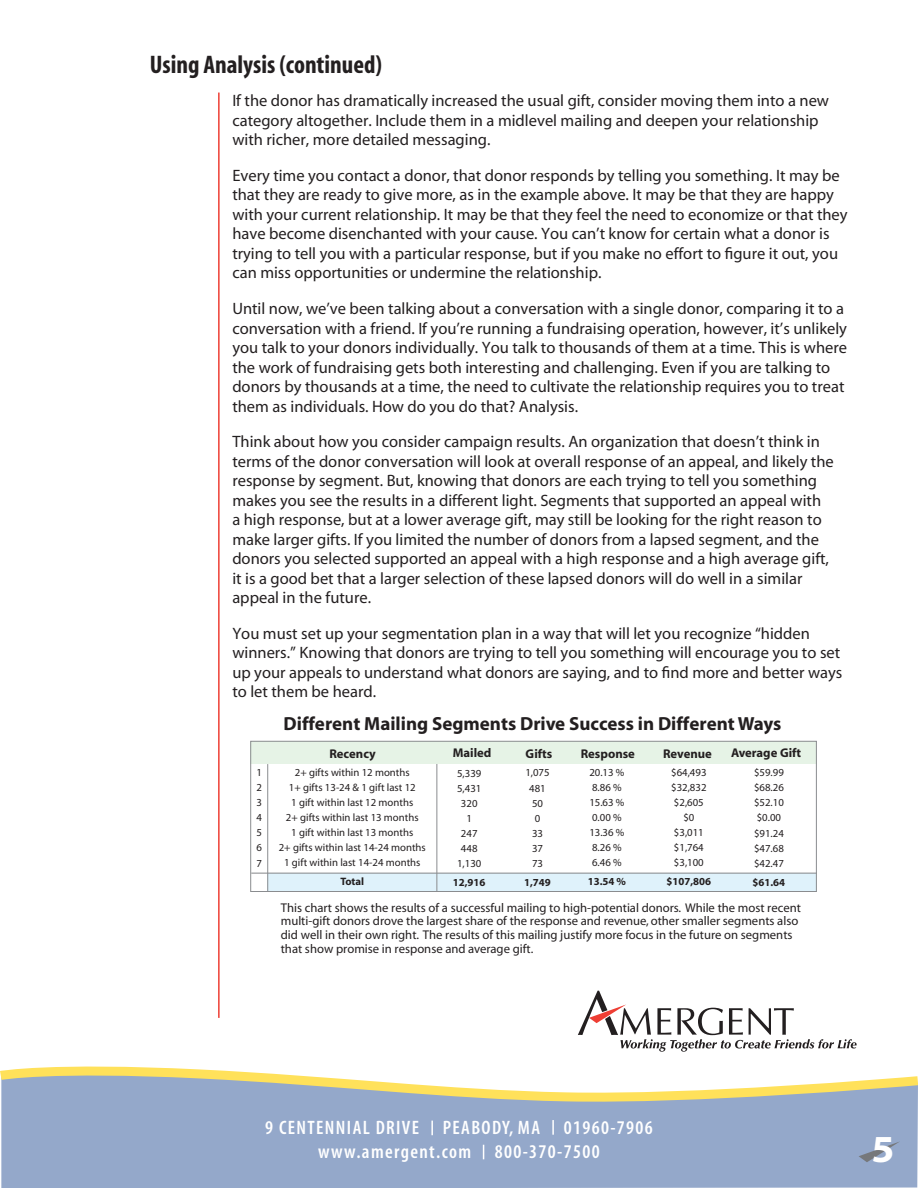
<style>
.page{position:relative;width:918px;height:1188px;background:#fff}
.page>*{position:absolute;margin:0;border:0;box-sizing:border-box;transform-origin:0 0}
.t1{font:38.4px "Myriad MM 700 700";color:#fff}
.t2{font:25.5px "Myriad MM 700 300";color:#231f20}
.t3{font:19.5px/23.4px "Myriad MM 565 300";letter-spacing:.07em;color:#fff;text-align:center}
.t4{font:700 19.05px "Myriad";color:#231f20}
.Paragraph_Style_1{font:16.5px/19.5px "Myriad MM 400 600";color:#231f20}
.t5{font:12.75px/13.8px "Myriad";color:#231f20}
.t6{font:700 12.75px "Myriad";color:#231f20}
.t7{font:10.8px/15px "Myriad";color:#231f20;text-align:center}
.t8{font:700 10.8px "Myriad";color:#231f20}
</style>
<div class="page">
<div style="left:1px;top:1109px;width:917px;height:79px;background:#94a8ca"></div>
<svg style="left:0;top:1066px;width:918px;height:43px"></svg>
<svg style="left:578px;top:991px;width:279px;height:61px"></svg>
<svg style="left:431px;top:1121px;width:2px;height:14px"></svg>
<svg style="left:552px;top:1120px;width:2px;height:15px"></svg>
<hr style="left:218px;top:93px;width:2px;height:925px;background:#ee3e34">
<svg style="left:483px;top:1145px;width:1px;height:14px"></svg>
<svg style="left:859px;top:1141px;width:41px;height:21px"></svg>
<div style="left:268px;top:873px;width:549px;height:19px;background:#dff2fb"></div>
<div style="left:250px;top:741px;width:567px;height:23px;background:#e6f3e6"></div>
<div style="left:250px;top:741px;width:567px;height:151px;border:1px solid #8a8c8f"></div>
<hr style="left:436px;top:764px;width:1px;height:128px;background:#8a8c8f">
<hr style="left:267px;top:764px;width:1px;height:128px;background:#8a8c8f">
<hr style="left:251px;top:873px;width:566px;height:1px;background:#8a8c8f">
<p class="t2" style="left:150px;top:52px;width:234px">Using Analysis (continued)</p>
<p class="Paragraph_Style_1" style="left:232px;top:92px;width:598px">If the donor has dramatically increased the usual gift, consider moving them into a new category altogether. Include them in a midlevel mailing and deepen your relationship with richer, more detailed messaging.</p>
<p class="Paragraph_Style_1" style="left:232px;top:166px;width:617px">Every time you contact a donor, that donor responds by telling you something. It may be that they are ready to give more, as in the example above. It may be that they are happy with your current relationship. It may be that they feel the need to economize or that they have become disenchanted with your cause. You can’t know for certain what a donor is trying to tell you with a particular response, but if you make no effort to figure it out, you can miss opportunities or undermine the relationship.</p>
<p class="Paragraph_Style_1" style="left:232px;top:300px;width:616px">Until now, we’ve been talking about a conversation with a single donor, comparing it to a conversation with a friend. If you’re running a fundraising operation, however, it’s unlikely you talk to your donors individually. You talk to thousands of them at a time. This is where the work of fundraising gets both interesting and challenging. Even if you are talking to donors by thousands at a time, the need to cultivate the relationship requires you to treat them as individuals. How do you do that? Analysis.</p>
<p class="Paragraph_Style_1" style="left:232px;top:433px;width:603px">Think about how you consider campaign results. An organization that doesn’t think in terms of the donor conversation will look at overall response of an appeal, and likely the response by segment. But, knowing that donors are each trying to tell you something makes you see the results in a different light. Segments that supported an appeal with<br>a high response, but at a lower average gift, may still be looking for the right reason to make larger gifts. If you limited the number of donors from a lapsed segment, and the donors you selected supported an appeal with a high response and a high average gift, it is a good bet that a larger selection of these lapsed donors will do well in a similar appeal in the future.</p>
<p class="Paragraph_Style_1" style="left:232px;top:624px;width:612px">You must set up your segmentation plan in a way that will let you recognize “hidden winners.” Knowing that donors are trying to tell you something will encourage you to set up your appeals to understand what donors are saying, and to find more and better ways to let them be heard.</p>
<p class="t4" style="left:284px;top:714px;width:499px">Different Mailing Segments Drive Success in Different Ways</p>
<p class="t6" style="left:329px;top:747px;width:48px">Recency</p>
<p class="t6" style="left:453px;top:747px;width:40px">Mailed</p>
<p class="t6" style="left:526px;top:747px;width:28px">Gifts</p>
<p class="t6" style="left:581px;top:747px;width:56px">Response</p>
<p class="t6" style="left:663px;top:747px;width:50px">Revenue</p>
<p class="t6" style="left:731px;top:747px;width:72px">Average Gift</p>
<p class="t7" style="left:671px;top:765px;width:37px">$64,493 $32,832 $2,605 $0 $3,011 $1,764 $3,100</p>
<p class="t8" style="left:667px;top:876px;width:46px">$107,806</p>
<p class="t7" style="left:279px;top:765px;width:149px">2+ gifts within 12 months<br>1+ gifts 13-24 &amp; 1 gift last 12<br>1 gift within last 12 months<br>2+ gifts within last 13 months<br>1 gift within last 13 months<br>2+ gifts within last 14-24 months<br>1 gift within last 14-24 months</p>
<p class="t8" style="left:340px;top:876px;width:25px">Total</p>
<p class="t7" style="left:256px;top:765px;width:7px;text-align:justify">1<br>2<br>3<br>4<br>5<br>6<br>7</p>
<p class="t7" style="left:754px;top:766px;width:31px;text-align:left">$59.99 $68.26 $52.10 $0.00 $91.24 $47.68 $42.47</p>
<p class="t8" style="left:753px;top:876px;width:34px">$61.64</p>
<p class="t7" style="left:589px;top:765px;width:37px;text-align:left">20.13 %<br>8.86 %<br>15.63 %<br>0.00 %<br>13.36 %<br>8.26 %<br>6.46 %</p>
<p class="t8" style="left:588px;top:876px;width:40px">13.54 %</p>
<p class="t7" style="left:525px;top:766px;width:26px">1,075<br>481<br>50<br>0<br>33<br>37<br>73</p>
<p class="t8" style="left:524px;top:877px;width:28px">1,749</p>
<p class="t7" style="left:457px;top:766px;width:26px">5,339<br>5,431<br>320<br>1<br>247<br>448<br>1,130</p>
<p class="t8" style="left:453px;top:877px;width:34px">12,916</p>
<p class="t5" style="left:281px;top:901px;width:522px">This chart shows the results of a successful mailing to high-potential donors. While the most recent multi-gift donors drove the largest share of the response and revenue, other smaller segments also did well in their own right. The results of this mailing justify more focus in the future on segments that show promise in response and average gift.</p>
<p class="t3" style="left:265px;top:1117px;width:389px">9 CENTENNIAL DRIVE PEABODY, MA 01960-7906 www.amergent.com 800-370-7500</p>
<p class="t1" style="left:872px;top:1131px;width:24px">5</p>
</div>
